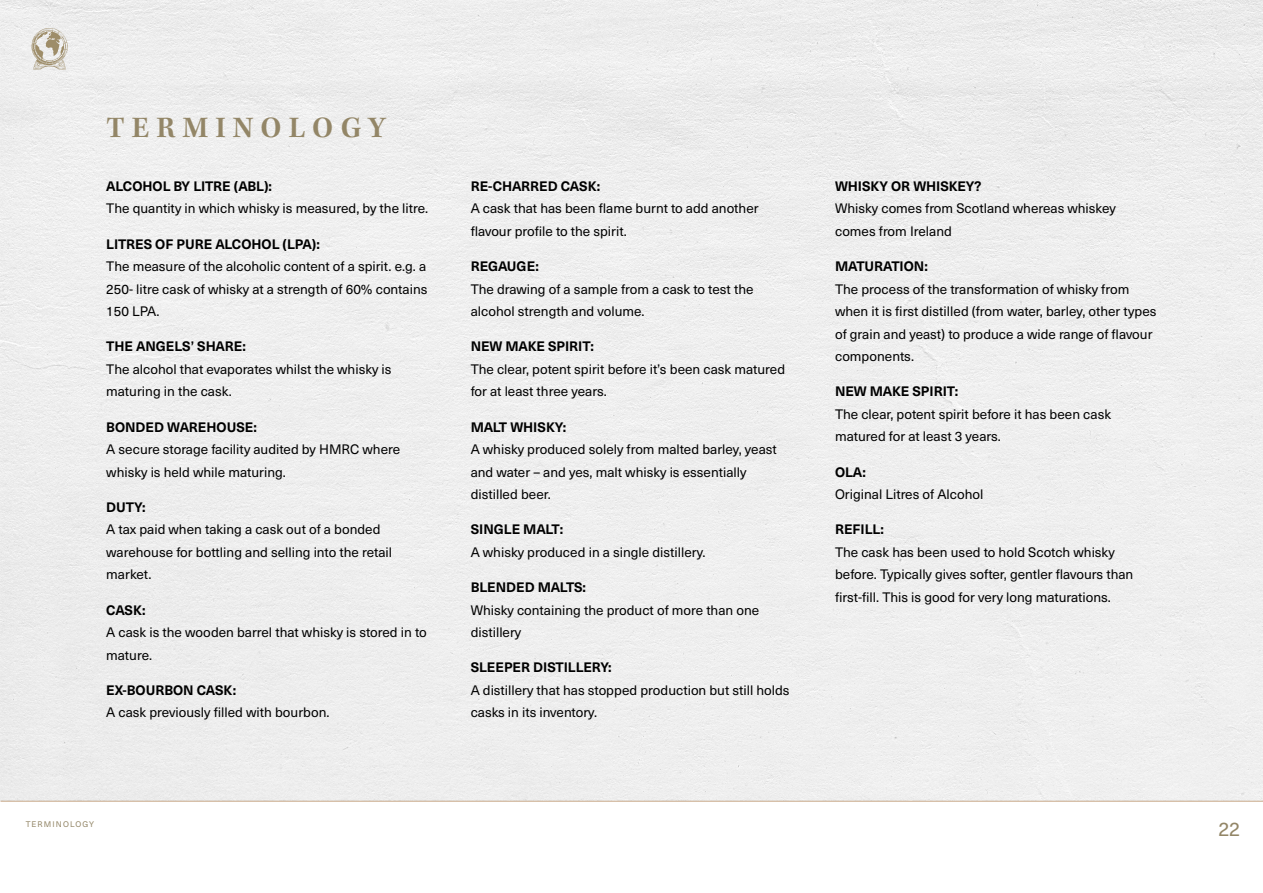
<style>
.page{position:relative;width:1263px;height:893px;background:#fff}
.page>*{position:absolute;margin:0;border:0;box-sizing:border-box;transform-origin:0 0}
.t1{font:600 30.45px "Kepler Std";letter-spacing:.23em;color:#938667}
.t2{font:19.5px "Neue Haas Unica W1 G";color:#938667}
.t3{font:13.5px/22.5px "Neue Haas Unica W1 G";color:#000}
.t4{font:700 13.5px "Neue Haas Unica W1 G";color:#000}
.t5{font:8.1px "Neue Haas Unica W1 G";letter-spacing:.14em;color:#938667}
</style>
<div class="page">
<hr style="left:0;top:801px;width:1263px;height:1px;background:#c6a584">
<div style="left:0;top:0;width:1263px;height:801px;background:#eee"></div>
<svg style="left:32px;top:28px;width:36px;height:42px"></svg>
<h1 class="t1" style="left:106px;top:110px;width:281px">TERMINOLOGY</h1>
<p class="t4" style="left:106px;top:176px;width:167px">ALCOHOL BY LITRE (ABL):</p>
<p class="t3" style="left:106px;top:196px;width:323px">The quantity in which whisky is measured, by the litre.</p>
<p class="t4" style="left:106px;top:233px;width:215px">LITRES OF PURE ALCOHOL (LPA):</p>
<p class="t3" style="left:106px;top:254px;width:323px;text-align:justify">The measure of the alcoholic content of a spirit. e.g. a 250- litre cask of whisky at a strength of 60% contains 150 LPA.</p>
<p class="t4" style="left:106px;top:336px;width:141px">THE ANGELS’ SHARE:</p>
<p class="t3" style="left:106px;top:357px;width:287px">The alcohol that evaporates whilst the whisky is maturing in the cask.</p>
<p class="t4" style="left:106px;top:416px;width:152px">BONDED WAREHOUSE:</p>
<p class="t3" style="left:106px;top:437px;width:295px">A secure storage facility audited by HMRC where whisky is held while maturing.</p>
<p class="t4" style="left:106px;top:497px;width:41px">DUTY:</p>
<p class="t3" style="left:106px;top:517px;width:287px">A tax paid when taking a cask out of a bonded warehouse for bottling and selling into the retail market.</p>
<p class="t4" style="left:106px;top:599px;width:41px">CASK:</p>
<p class="t3" style="left:106px;top:620px;width:322px">A cask is the wooden barrel that whisky is stored in to mature.</p>
<p class="t4" style="left:106px;top:680px;width:131px">EX-BOURBON CASK:</p>
<p class="t3" style="left:106px;top:701px;width:225px">A cask previously filled with bourbon.</p>
<p class="t5" style="left:26px;top:818px;width:70px">TERMINOLOGY</p>
<p class="t4" style="left:471px;top:176px;width:131px">RE-CHARRED CASK:</p>
<p class="t3" style="left:471px;top:196px;width:289px">A cask that has been flame burnt to add another flavour profile to the spirit.</p>
<p class="t4" style="left:471px;top:256px;width:70px">REGAUGE:</p>
<p class="t3" style="left:471px;top:277px;width:284px">The drawing of a sample from a cask to test the alcohol strength and volume.</p>
<p class="t4" style="left:471px;top:336px;width:125px">NEW MAKE SPIRIT:</p>
<p class="t3" style="left:471px;top:357px;width:316px">The clear, potent spirit before it’s been cask matured for at least three years.</p>
<p class="t4" style="left:471px;top:416px;width:97px">MALT WHISKY:</p>
<p class="t3" style="left:471px;top:437px;width:308px">A whisky produced solely from malted barley, yeast and water – and yes, malt whisky is essentially distilled beer.</p>
<p class="t4" style="left:471px;top:519px;width:94px">SINGLE MALT:</p>
<p class="t3" style="left:471px;top:540px;width:236px">A whisky produced in a single distillery.</p>
<p class="t4" style="left:471px;top:577px;width:117px">BLENDED MALTS:</p>
<p class="t3" style="left:471px;top:598px;width:290px">Whisky containing the product of more than one distillery</p>
<p class="t4" style="left:471px;top:657px;width:143px">SLEEPER DISTILLERY:</p>
<p class="t3" style="left:471px;top:678px;width:320px">A distillery that has stopped production but still holds casks in its inventory.</p>
<p class="t4" style="left:835px;top:176px;width:148px">WHISKY OR WHISKEY?</p>
<p class="t3" style="left:835px;top:196px;width:282px">Whisky comes from Scotland whereas whiskey comes from Ireland</p>
<p class="t4" style="left:835px;top:256px;width:94px">MATURATION:</p>
<p class="t3" style="left:835px;top:277px;width:323px">The process of the transformation of whisky from when it is first distilled (from water, barley, other types of grain and yeast) to produce a wide range of flavour components.</p>
<p class="t4" style="left:835px;top:381px;width:125px">NEW MAKE SPIRIT:</p>
<p class="t3" style="left:835px;top:402px;width:278px">The clear, potent spirit before it has been cask matured for at least 3 years.</p>
<p class="t4" style="left:835px;top:461px;width:32px">OLA:</p>
<p class="t3" style="left:835px;top:482px;width:150px">Original Litres of Alcohol</p>
<p class="t4" style="left:835px;top:519px;width:51px">REFILL:</p>
<p class="t3" style="left:835px;top:540px;width:300px">The cask has been used to hold Scotch whisky before. Typically gives softer, gentler flavours than first-fill. This is good for very long maturations.</p>
<h2 class="t2" style="left:1218px;top:814px;width:23px">22</h2>
</div>
